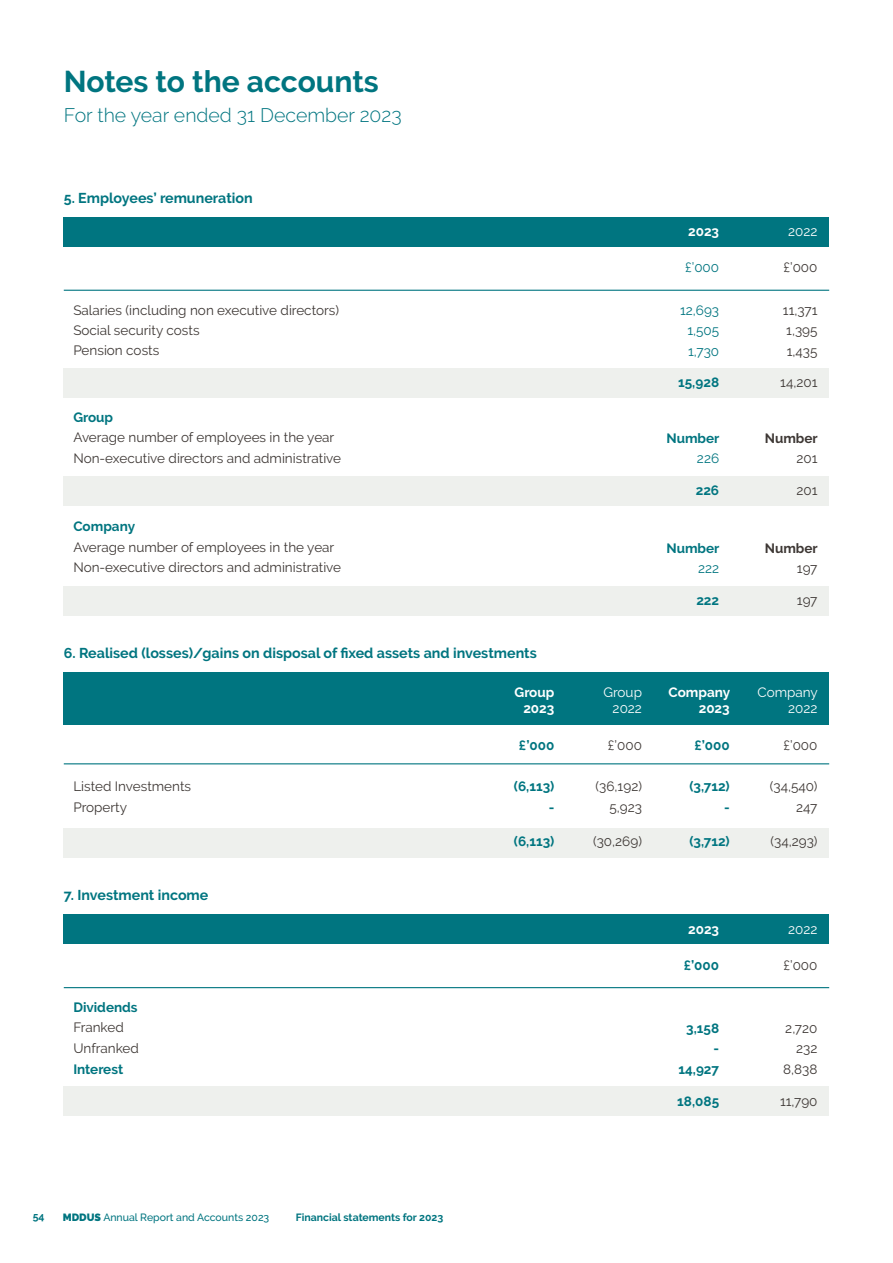
<style>
.page{position:relative;width:893px;height:1263px;background:#fff}
.page>*{position:absolute;margin:0;border:0;box-sizing:border-box;transform-origin:0 0}
.t1{font:700 30px "Raleway";letter-spacing:-.005em;color:#007580}
.t2{font:300 19.5px "Raleway";color:#007580}
.t3{font:700 14.25px "Raleway";color:#007580}
.t4{font:13.5px "Raleway";color:#3e3835}
.t5{font:700 13.5px "Raleway";color:#007580}
.t6{font:13.5px "Raleway";color:#fff}
.t7{font:700 13.5px "Raleway";color:#fff}
.t8{font:13.5px "Raleway";color:#007580}
.t9{font:700 13.5px "Raleway";color:#3e3835}
.t10{font:500 10.5px "Raleway";color:#007580}
.t11{font:700 10.5px "Raleway";color:#007580}
.s1{font-weight:900}
</style>
<div class="page">
<div style="left:64px;top:476px;width:765px;height:30px;background:#eef0ed"></div>
<div style="left:64px;top:828px;width:765px;height:29px;background:#eef0ed"></div>
<div style="left:64px;top:672px;width:765px;height:52px;background:#007580"></div>
<hr style="left:64px;top:763px;width:765px;height:1px;background:#007580">
<div style="left:64px;top:217px;width:765px;height:30px;background:#007580"></div>
<hr style="left:64px;top:290px;width:765px;height:1px;background:#007580">
<div style="left:64px;top:368px;width:765px;height:30px;background:#eef0ed"></div>
<div style="left:64px;top:586px;width:765px;height:30px;background:#eef0ed"></div>
<div style="left:64px;top:914px;width:765px;height:30px;background:#007580"></div>
<hr style="left:64px;top:987px;width:765px;height:1px;background:#007580">
<div style="left:64px;top:1086px;width:765px;height:30px;background:#eef0ed"></div>
<p class="t1" style="left:64px;top:64px;width:317px">Notes to the accounts</p>
<p class="t2" style="left:64px;top:104px;width:339px">For the year ended 31 December 2023</p>
<p class="t3" style="left:64px;top:189px;width:190px">5. Employees’ remuneration</p>
<p class="t4" style="left:73px;top:302px;width:267px">Salaries (including non executive directors)</p>
<p class="t4" style="left:73px;top:322px;width:128px">Social security costs</p>
<p class="t4" style="left:73px;top:343px;width:87px">Pension costs</p>
<p class="t5" style="left:73px;top:409px;width:41px">Group</p>
<p class="t4" style="left:73px;top:430px;width:263px">Average number of employees in the year</p>
<p class="t4" style="left:73px;top:450px;width:269px">Non-executive directors and administrative</p>
<p class="t5" style="left:73px;top:519px;width:63px">Company</p>
<p class="t4" style="left:73px;top:539px;width:263px">Average number of employees in the year</p>
<p class="t4" style="left:73px;top:560px;width:269px">Non-executive directors and administrative</p>
<p class="t3" style="left:64px;top:644px;width:474px">6. Realised (losses)/gains on disposal of fixed assets and investments</p>
<p class="t7" style="left:688px;top:224px;width:33px">2023</p>
<p class="t6" style="left:788px;top:224px;width:31px">2022</p>
<p class="t8" style="left:685px;top:259px;width:36px">£’000</p>
<p class="t4" style="left:783px;top:259px;width:36px">£’000</p>
<p class="t8" style="left:680px;top:302px;width:41px">12,693</p>
<p class="t8" style="left:687px;top:323px;width:33px">1,505</p>
<p class="t8" style="left:688px;top:343px;width:33px">1,730</p>
<p class="t5" style="left:678px;top:374px;width:42px">15,928</p>
<p class="t4" style="left:783px;top:302px;width:36px">11,371</p>
<p class="t4" style="left:786px;top:323px;width:33px">1,395</p>
<p class="t4" style="left:787px;top:343px;width:32px">1,435</p>
<p class="t4" style="left:780px;top:374px;width:39px">14,201</p>
<p class="t5" style="left:666px;top:430px;width:55px">Number</p>
<p class="t9" style="left:765px;top:430px;width:55px">Number</p>
<p class="t8" style="left:697px;top:451px;width:24px">226</p>
<p class="t5" style="left:696px;top:483px;width:25px">226</p>
<p class="t4" style="left:796px;top:451px;width:23px">201</p>
<p class="t4" style="left:796px;top:483px;width:23px">201</p>
<p class="t5" style="left:666px;top:540px;width:55px">Number</p>
<p class="t9" style="left:765px;top:540px;width:55px">Number</p>
<p class="t8" style="left:698px;top:561px;width:23px">222</p>
<p class="t5" style="left:696px;top:593px;width:24px">222</p>
<p class="t4" style="left:797px;top:561px;width:22px">197</p>
<p class="t4" style="left:797px;top:593px;width:22px">197</p>
<p class="t4" style="left:73px;top:778px;width:119px">Listed Investments</p>
<p class="t4" style="left:73px;top:799px;width:55px">Property</p>
<p class="t3" style="left:64px;top:887px;width:146px">7. Investment income</p>
<p class="t5" style="left:73px;top:999px;width:66px">Dividends</p>
<p class="t4" style="left:73px;top:1020px;width:52px">Franked</p>
<p class="t4" style="left:73px;top:1040px;width:67px">Unfranked</p>
<p class="t5" style="left:73px;top:1061px;width:51px">Interest</p>
<p class="t11" style="left:33px;top:1210px;width:13px">54</p>
<p class="t10" style="left:63px;top:1211px;width:208px"><span class="s1">MDDUS</span> Annual Report and Accounts 2023</p>
<p class="t11" style="left:296px;top:1211px;width:149px">Financial statements for 2023</p>
<p class="t7" style="left:515px;top:684px;width:41px">Group</p>
<p class="t7" style="left:523px;top:701px;width:33px">2023</p>
<p class="t5" style="left:519px;top:737px;width:37px">£’000</p>
<p class="t5" style="left:514px;top:779px;width:42px">(6,113)</p>
<p class="t5" style="left:549px;top:799px;width:7px">-</p>
<p class="t6" style="left:604px;top:684px;width:40px">Group</p>
<p class="t6" style="left:613px;top:701px;width:31px">2022</p>
<p class="t4" style="left:608px;top:737px;width:36px">£’000</p>
<p class="t7" style="left:668px;top:684px;width:63px">Company</p>
<p class="t7" style="left:699px;top:701px;width:33px">2023</p>
<p class="t5" style="left:694px;top:737px;width:37px">£’000</p>
<p class="t5" style="left:689px;top:779px;width:42px">(3,712)</p>
<p class="t5" style="left:724px;top:799px;width:7px">-</p>
<p class="t4" style="left:596px;top:778px;width:48px">(36,192)</p>
<p class="t4" style="left:609px;top:799px;width:34px">5,923</p>
<p class="t4" style="left:593px;top:833px;width:50px">(30,269)</p>
<p class="t5" style="left:514px;top:833px;width:42px">(6,113)</p>
<p class="t5" style="left:689px;top:833px;width:42px">(3,712)</p>
<p class="t6" style="left:757px;top:684px;width:62px">Company</p>
<p class="t6" style="left:788px;top:701px;width:31px">2022</p>
<p class="t4" style="left:783px;top:737px;width:36px">£’000</p>
<p class="t4" style="left:770px;top:778px;width:49px">(34,540)</p>
<p class="t4" style="left:796px;top:799px;width:23px">247</p>
<p class="t4" style="left:770px;top:833px;width:49px">(34,293)</p>
<p class="t7" style="left:688px;top:921px;width:33px">2023</p>
<p class="t6" style="left:788px;top:921px;width:31px">2022</p>
<p class="t5" style="left:684px;top:957px;width:37px">£’000</p>
<p class="t4" style="left:783px;top:957px;width:36px">£’000</p>
<p class="t5" style="left:686px;top:1020px;width:34px">3,158</p>
<p class="t5" style="left:713px;top:1040px;width:7px">-</p>
<p class="t4" style="left:785px;top:1020px;width:34px">2,720</p>
<p class="t4" style="left:796px;top:1040px;width:23px">232</p>
<p class="t5" style="left:678px;top:1061px;width:42px">14,927</p>
<p class="t4" style="left:783px;top:1061px;width:36px">8,838</p>
<p class="t5" style="left:677px;top:1093px;width:43px">18,085</p>
<p class="t4" style="left:780px;top:1093px;width:39px">11,790</p>
</div>
